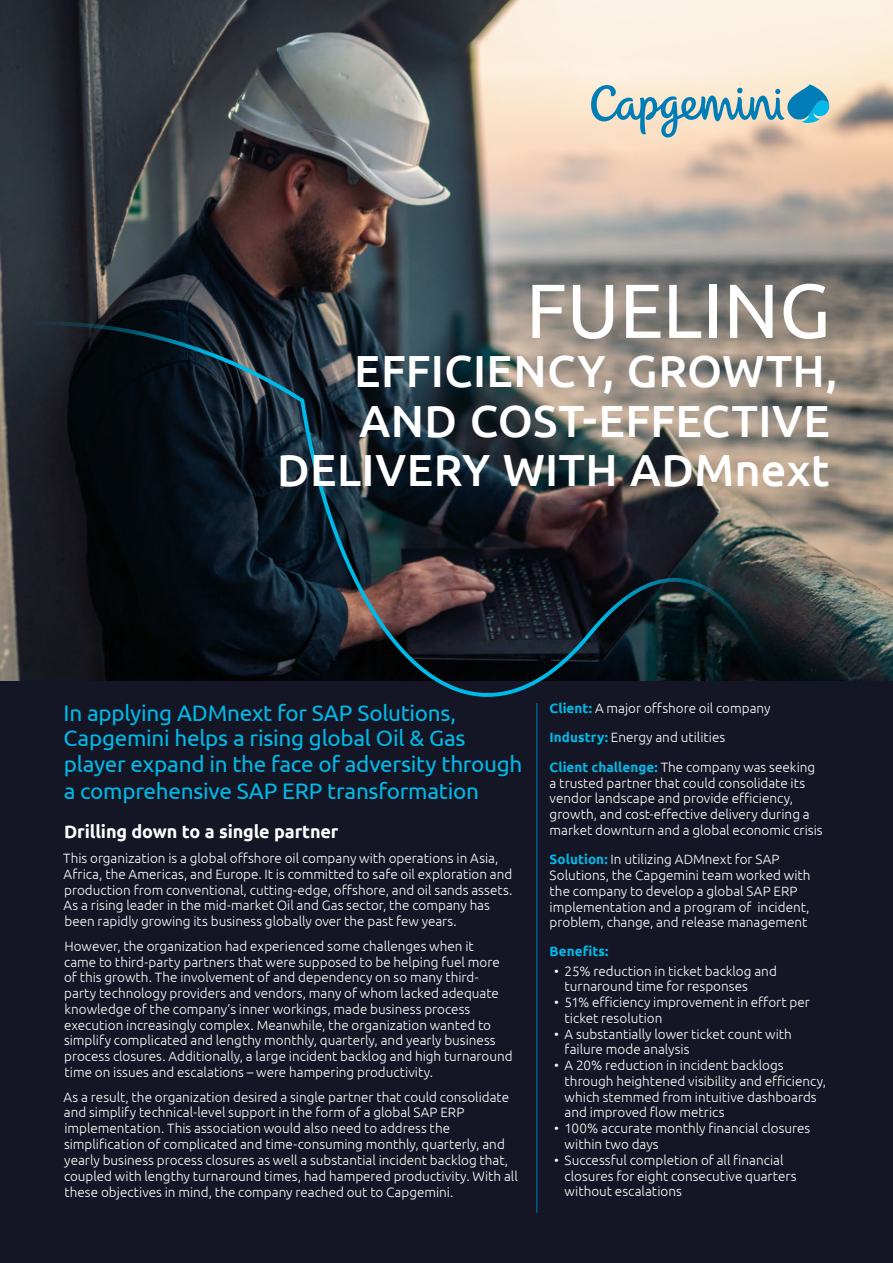
<style>
.page{position:relative;width:893px;height:1263px;background:#151625}
.page>*{position:absolute;margin:0;border:0;box-sizing:border-box;transform-origin:0 0}
.t1{font:76.5px "Ubuntu";color:#fff}
.t2{font:500 45px/49.5px "Ubuntu";letter-spacing:.01em;color:#fff;text-align:right}
.t3{font:22.5px/26px "Ubuntu";letter-spacing:-.01em;color:#00b9e7}
.t4{font:700 18px "Ubuntu";letter-spacing:-.01em;color:#fff}
.t5{font:300 13.5px/15.8px "Ubuntu";color:#fff}
.t6{font:700 13.5px "Ubuntu";letter-spacing:.005em;color:#00b9e7}
.s1{font-weight:700;color:#00b9e7}
</style>
<div class="page">
<img style="left:0;top:0;width:893px;height:680px">
<svg style="left:0;top:321px;width:797px;height:415px"></svg>
<svg style="left:591px;top:84px;width:238px;height:53px;background:#b0c5c3"></svg>
<hr style="left:536px;top:703px;width:1px;height:510px;background:#007db7">
<h1 class="t1" style="left:526px;top:264px;width:306px">FUELING</h1>
<h2 class="t2" style="left:277px;top:345px;width:562px">EFFICIENCY, GROWTH,<br>AND COST-EFFECTIVE<br>DELIVERY WITH ADMnext</h2>
<h3 class="t3" style="left:64px;top:699px;width:460px">In applying ADMnext for SAP Solutions, Capgemini helps a rising global Oil &amp; Gas player expand in the face of adversity through a comprehensive SAP ERP transformation</h3>
<h3 class="t4" style="left:64px;top:821px;width:276px">Drilling down to a single partner</h3>
<p class="t5" style="left:63px;top:850px;width:451px">This organization is a global offshore oil company with operations in Asia, Africa, the Americas, and Europe. It is committed to safe oil exploration and production from conventional, cutting-edge, offshore, and oil sands assets.<br>As a rising leader in the mid-market Oil and Gas sector, the company has been rapidly growing its business globally over the past few years.</p>
<p class="t5" style="left:64px;top:938px;width:450px">However, the organization had experienced some challenges when it<br>came to third-party partners that were supposed to be helping fuel more of this growth. The involvement of and dependency on so many third&shy;party technology providers and vendors, many of whom lacked adequate knowledge of the company’s inner workings, made business process execution increasingly complex. Meanwhile, the organization wanted to simplify complicated and lengthy monthly, quarterly, and yearly business process closures. Additionally, a large incident backlog and high turnaround time on issues and escalations – were hampering productivity.</p>
<p class="t5" style="left:64px;top:1088px;width:456px">As a result, the organization desired a single partner that could consolidate and simplify technical-level support in the form of a global SAP ERP implementation. This association would also need to address the simplification of complicated and time-consuming monthly, quarterly, and yearly business process closures as well a substantial incident backlog that, coupled with lengthy turnaround times, had hampered productivity. With all these objectives in mind, the company reached out to Capgemini.</p>
<p class="t5" style="left:550px;top:694px;width:222px;line-height:28.5px"><span class="s1">Client:</span> A major offshore oil company<br><span class="s1">Industry:</span> Energy and utilities</p>
<p class="t5" style="left:550px;top:759px;width:275px"><span class="s1">Client challenge:</span> The company was seeking a trusted partner that could consolidate its vendor landscape and provide efficiency, growth, and cost-effective delivery during a market downturn and a global economic crisis</p>
<p class="t5" style="left:550px;top:851px;width:262px"><span class="s1">Solution:</span> In utilizing ADMnext for SAP Solutions, the Capgemini team worked with the company to develop a global SAP ERP implementation and a program of incident, problem, change, and release management</p>
<p class="t6" style="left:550px;top:943px;width:60px">Benefits:</p>
<p class="t5" style="left:565px;top:963px;width:214px;text-indent:-11px">• 25% reduction in ticket backlog and turnaround time for responses</p>
<p class="t5" style="left:565px;top:994px;width:247px;text-indent:-11px">• 51% efficiency improvement in effort per ticket resolution</p>
<p class="t5" style="left:565px;top:1026px;width:229px;text-indent:-11px">• A substantially lower ticket count with failure mode analysis</p>
<p class="t5" style="left:565px;top:1057px;width:263px;text-indent:-11px">• A 20% reduction in incident backlogs through heightened visibility and efficiency, which stemmed from intuitive dashboards and improved flow metrics</p>
<p class="t5" style="left:565px;top:1120px;width:247px;text-indent:-11px">• 100% accurate monthly financial closures within two days</p>
<p class="t5" style="left:565px;top:1152px;width:233px;text-indent:-11px">• Successful completion of all financial closures for eight consecutive quarters without escalations</p>
</div>
